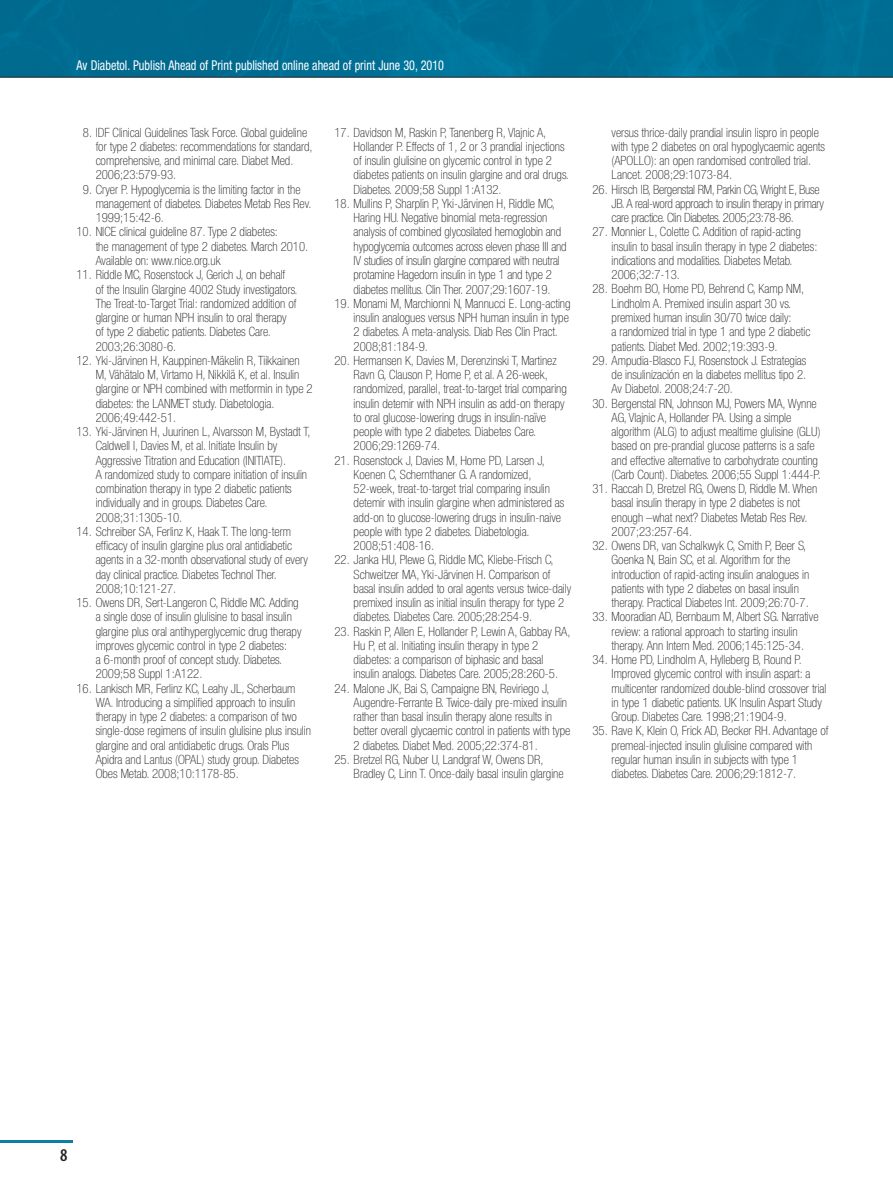
<style>
.page{position:relative;width:893px;height:1191px;background:#fff}
.page>*{position:absolute;margin:0;border:0;box-sizing:border-box;transform-origin:0 0}
.t1{font:600 condensed 18px "Myriad Pro";color:#231f20}
.t2{font:condensed 13.5px "Helvetica Neue LT Std";color:#fff;scale:.9 1}
.t3{font:100 condensed 12.75px/14.2px "Helvetica Neue LT Std";color:#231f20}
.t4{font:100 condensed 12.75px/14.2px "Helvetica Neue LT Std";letter-spacing:-.02em;color:#231f20}
</style>
<div class="page">
<img style="left:0;top:0;width:893px;height:77px">
<hr style="left:0;top:77px;width:893px;height:1px;background:#231f20">
<hr style="left:0;top:1140px;width:72px;height:2px;background:#0d7fa2">
<p class="t2" style="left:77px;top:60px;width:410px">Av Diabetol. Publish Ahead of Print published online ahead of print June 30, 2010</p>
<p class="t3" style="left:96px;top:127px;width:218px;text-indent:-13px">8. IDF Clinical Guidelines Task Force. Global guideline for type 2 diabetes: recommendations for standard, comprehensive, and minimal care. Diabet Med.<br>2006;23:579-93.</p>
<p class="t3" style="left:96px;top:184px;width:217px;text-indent:-13px">9. Cryer P. Hypoglycemia is the limiting factor in the management of diabetes. Diabetes Metab Res Rev.<br>1999;15:42-6.</p>
<p class="t3" style="left:96px;top:226px;width:214px;text-indent:-19px">10. NICE clinical guideline 87. Type 2 diabetes:<br>the management of type 2 diabetes. March 2010.<br>Available on: www.nice.org.uk</p>
<p class="t3" style="left:96px;top:269px;width:203px;text-indent:-19px">11. Riddle MC, Rosenstock J, Gerich J, on behalf<br>of the Insulin Glargine 4002 Study investigators.<br>The Treat-to-Target Trial: randomized addition of glargine or human NPH insulin to oral therapy of type 2 diabetic patients. Diabetes Care.<br>2003;26:3080-6.</p>
<p class="t3" style="left:96px;top:355px;width:219px;text-indent:-19px">12. Yki-Järvinen H, Kauppinen-Mäkelin R, Tiikkainen M, Vähätalo M, Virtamo H, Nikkilä K, et al. Insulin glargine or NPH combined with metformin in type 2 diabetes: the LANMET study. Diabetologia.<br>2006;49:442-51.</p>
<p class="t3" style="left:96px;top:426px;width:216px;text-indent:-19px">13. Yki-Järvinen H, Juurinen L, Alvarsson M, Bystadt T, Caldwell I, Davies M, et al. Initiate Insulin by Aggressive Titration and Education (INITIATE).<br>A randomized study to compare initiation of insulin combination therapy in type 2 diabetic patients individually and in groups. Diabetes Care.<br>2008;31:1305-10.</p>
<p class="t3" style="left:96px;top:526px;width:214px;text-indent:-19px">14. Schreiber SA, Ferlinz K, Haak T. The long-term efficacy of insulin glargine plus oral antidiabetic agents in a 32-month observational study of every day clinical practice. Diabetes Technol Ther.<br>2008;10:121-27.</p>
<p class="t3" style="left:96px;top:597px;width:207px;text-indent:-19px">15. Owens DR, Sert-Langeron C, Riddle MC. Adding a single dose of insulin glulisine to basal insulin glargine plus oral antihyperglycemic drug therapy improves glycemic control in type 2 diabetes:<br>a 6-month proof of concept study. Diabetes.<br>2009;58 Suppl 1:A122.</p>
<p class="t3" style="left:96px;top:682px;width:217px;text-indent:-19px">16. Lankisch MR, Ferlinz KC, Leahy JL, Scherbaum WA. Introducing a simplified approach to insulin therapy in type 2 diabetes: a comparison of two single-dose regimens of insulin glulisine plus insulin glargine and oral antidiabetic drugs. Orals Plus Apidra and Lantus (OPAL) study group. Diabetes Obes Metab. 2008;10:1178-85.</p>
<p class="t3" style="left:354px;top:127px;width:217px;text-indent:-19px">17. Davidson M, Raskin P, Tanenberg R, Vlajnic A, Hollander P. Effects of 1, 2 or 3 prandial injections of insulin glulisine on glycemic control in type 2 diabetes patients on insulin glargine and oral drugs.<br>Diabetes. 2009;58 Suppl 1:A132.</p>
<p class="t3" style="left:354px;top:198px;width:215px;text-indent:-19px">18. Mullins P, Sharplin P, Yki-Järvinen H, Riddle MC, Haring HU. Negative binomial meta-regression analysis of combined glycosilated hemoglobin and hypoglycemia outcomes across eleven phase III and IV studies of insulin glargine compared with neutral protamine Hagedorn insulin in type 1 and type 2 diabetes mellitus. Clin Ther. 2007;29:1607-19.</p>
<p class="t3" style="left:354px;top:298px;width:218px;text-indent:-19px">19. Monami M, Marchionni N, Mannucci E. Long-acting insulin analogues versus NPH human insulin in type 2 diabetes. A meta-analysis. Diab Res Clin Pract.<br>2008;81:184-9.</p>
<p class="t3" style="left:354px;top:355px;width:215px;text-indent:-19px">20. Hermansen K, Davies M, Derenzinski T, Martinez Ravn G, Clauson P, Home P, et al. A 26-week, randomized, parallel, treat-to-target trial comparing insulin detemir with NPH insulin as add-on therapy to oral glucose-lowering drugs in insulin-naïve people with type 2 diabetes. Diabetes Care.<br>2006;29:1269-74.</p>
<p class="t3" style="left:354px;top:454px;width:212px;text-indent:-19px">21. Rosenstock J, Davies M, Home PD, Larsen J, Koenen C, Schernthaner G. A randomized, 52-week, treat-to-target trial comparing insulin detemir with insulin glargine when administered as add-on to glucose-lowering drugs in insulin-naive people with type 2 diabetes. Diabetologia.<br>2008;51:408-16.</p>
<p class="t3" style="left:354px;top:554px;width:219px;text-indent:-19px">22. Janka HU, Plewe G, Riddle MC, Kliebe-Frisch C, Schweitzer MA, Yki-Järvinen H. Comparison of basal insulin added to oral agents versus twice-daily premixed insulin as initial insulin therapy for type 2 diabetes. Diabetes Care. 2005;28:254-9.</p>
<p class="t3" style="left:354px;top:625px;width:218px;text-indent:-19px">23. Raskin P, Allen E, Hollander P, Lewin A, Gabbay RA, Hu P, et al. Initiating insulin therapy in type 2 diabetes: a comparison of biphasic and basal insulin analogs. Diabetes Care. 2005;28:260-5.</p>
<p class="t3" style="left:354px;top:682px;width:218px;text-indent:-19px">24. Malone JK, Bai S, Campaigne BN, Reviriego J, Augendre-Ferrante B. Twice-daily pre-mixed insulin rather than basal insulin therapy alone results in better overall glycaemic control in patients with type 2 diabetes. Diabet Med. 2005;22:374-81.</p>
<p class="t3" style="left:354px;top:754px;width:212px;text-indent:-19px">25. Bretzel RG, Nuber U, Landgraf W, Owens DR,<br>Bradley C, Linn T. Once-daily basal insulin glargine</p>
<p class="t3" style="left:612px;top:127px;width:215px">versus thrice-daily prandial insulin lispro in people with type 2 diabetes on oral hypoglycaemic agents (APOLLO): an open randomised controlled trial.<br>Lancet. 2008;29:1073-84.</p>
<p class="t4" style="left:612px;top:184px;width:214px;text-indent:-19px">26. Hirsch IB, Bergenstal RM, Parkin CG, Wright E, Buse<br>JB. A real-word approach to insulin therapy in primary care practice. Clin Diabetes. 2005;23:78-86.</p>
<p class="t3" style="left:612px;top:226px;width:207px;text-indent:-19px">27. Monnier L, Colette C. Addition of rapid-acting insulin to basal insulin therapy in type 2 diabetes: indications and modalities. Diabetes Metab.<br>2006;32:7-13.</p>
<p class="t3" style="left:612px;top:283px;width:200px;text-indent:-19px">28. Boehm BO, Home PD, Behrend C, Kamp NM, Lindholm A. Premixed insulin aspart 30 vs. premixed human insulin 30/70 twice daily:<br>a randomized trial in type 1 and type 2 diabetic patients. Diabet Med. 2002;19:393-9.</p>
<p class="t3" style="left:612px;top:355px;width:196px;text-align:justify;text-indent:-19px">29. Ampudia-Blasco FJ, Rosenstock J. Estrategias de insulinización en la diabetes mellitus tipo 2.<br>Av Diabetol. 2008;24:7-20.</p>
<p class="t3" style="left:612px;top:397px;width:211px;text-indent:-19px">30. Bergenstal RN, Johnson MJ, Powers MA, Wynne AG, Vlajnic A, Hollander PA. Using a simple algorithm (ALG) to adjust mealtime glulisine (GLU) based on pre-prandial glucose patterns is a safe and effective alternative to carbohydrate counting (Carb Count). Diabetes. 2006;55 Suppl 1:444-P.</p>
<p class="t3" style="left:612px;top:483px;width:207px;text-indent:-19px">31. Raccah D, Bretzel RG, Owens D, Riddle M. When basal insulin therapy in type 2 diabetes is not enough –what next? Diabetes Metab Res Rev.<br>2007;23:257-64.</p>
<p class="t3" style="left:612px;top:540px;width:199px;text-indent:-19px">32. Owens DR, van Schalkwyk C, Smith P, Beer S, Goenka N, Bain SC, et al. Algorithm for the introduction of rapid-acting insulin analogues in patients with type 2 diabetes on basal insulin therapy. Practical Diabetes Int. 2009;26:70-7.</p>
<p class="t3" style="left:592px;top:611px;width:228px;text-align:center">33. Mooradian AD, Bernbaum M, Albert SG. Narrative review: a rational approach to starting insulin<br>therapy. Ann Intern Med. 2006;145:125-34.</p>
<p class="t3" style="left:612px;top:654px;width:216px;text-indent:-19px">34. Home PD, Lindholm A, Hylleberg B, Round P.<br>Improved glycemic control with insulin aspart: a multicenter randomized double-blind crossover trial in type 1 diabetic patients. UK Insulin Aspart Study Group. Diabetes Care. 1998;21:1904-9.</p>
<p class="t3" style="left:612px;top:725px;width:218px;text-indent:-19px">35. Rave K, Klein O, Frick AD, Becker RH. Advantage of premeal-injected insulin glulisine compared with regular human insulin in subjects with type 1 diabetes. Diabetes Care. 2006;29:1812-7.</p>
<h1 class="t1" style="left:60px;top:1148px;width:9px">8</h1>
</div>
